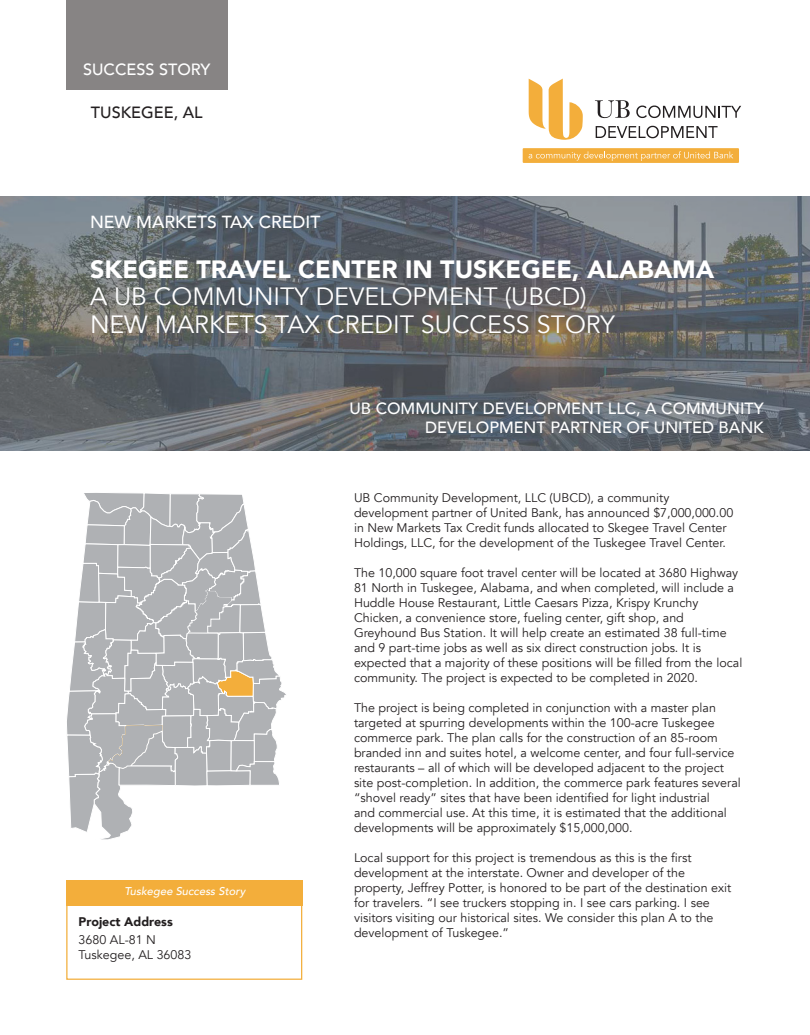
<style>
.page{position:relative;width:810px;height:1035px;background:#fff}
.page>*{position:absolute;margin:0;border:0;box-sizing:border-box;transform-origin:0 0}
.t1{font:25px "Avenir";color:#fff}
.t2{font:900 25px "Avenir";color:#fff}
.t3{font:500 17.5px "Avenir";color:#fff}
.t4{font:500 16.25px "Avenir";color:#fff}
.t5{font:500 16.25px "Avenir";color:#231f20}
.t6{font:12.5px/15px "Avenir";color:#231f20}
.t7{font:900 12.5px "Avenir";color:#231f20}
.t8{font:italic 500 11.25px "Avenir";color:#fff}
</style>
<div class="page">
<img style="left:0;top:196px;width:810px;height:254px">
<svg style="left:67px;top:493px;width:219px;height:347px"></svg>
<div style="left:66px;top:881px;width:236px;height:99px;border:1px solid #f3ae3b"></div>
<div style="left:66px;top:881px;width:236px;height:25px;background:#f3ae3b"></div>
<div style="left:523px;top:148px;width:216px;height:15px;background:#f3ae3b"></div>
<svg style="left:529px;top:79px;width:54px;height:61px"></svg>
<svg style="left:595px;top:100px;width:35px;height:18px"></svg>
<svg style="left:636px;top:106px;width:105px;height:12px"></svg>
<svg style="left:596px;top:126px;width:122px;height:12px"></svg>
<svg style="left:529px;top:151px;width:204px;height:10px"></svg>
<div style="left:66px;top:0;width:161px;height:90px;background:#878484"></div>
<p class="t4" style="left:83px;top:56px;width:129px">SUCCESS STORY</p>
<p class="t5" style="left:91px;top:98px;width:113px">TUSKEGEE, AL</p>
<p class="t3" style="left:90px;top:207px;width:232px">NEW MARKETS TAX CREDIT</p>
<p class="t2" style="left:90px;top:248px;width:626px">SKEGEE TRAVEL CENTER IN TUSKEGEE, ALABAMA</p>
<p class="t1" style="left:90px;top:282px;width:498px">A UB COMMUNITY DEVELOPMENT (UBCD)</p>
<p class="t1" style="left:90px;top:309px;width:526px">NEW MARKETS TAX CREDIT SUCCESS STORY</p>
<p class="t8" style="left:125px;top:885px;width:122px">Tuskegee Success Story</p>
<p class="t7" style="left:79px;top:911px;width:96px">Project Address</p>
<p class="t6" style="left:79px;top:932px;width:79px">3680 AL-81 N</p>
<p class="t6" style="left:79px;top:947px;width:114px">Tuskegee, AL 36083</p>
<p class="t4" style="left:349px;top:394px;width:416px">UB COMMUNITY DEVELOPMENT LLC, A COMMUNITY</p>
<p class="t4" style="left:425px;top:413px;width:340px">DEVELOPMENT PARTNER OF UNITED BANK</p>
<p class="t6" style="left:354px;top:490px;width:381px">UB Community Development, LLC (UBCD), a community development partner of United Bank, has announced $7,000,000.00 in New Markets Tax Credit funds allocated to Skegee Travel Center Holdings, LLC, for the development of the Tuskegee Travel Center.</p>
<p class="t6" style="left:354px;top:565px;width:386px">The 10,000 square foot travel center will be located at 3680 Highway<br>81 North in Tuskegee, Alabama, and when completed, will include a<br>Huddle House Restaurant, Little Caesars Pizza, Krispy Krunchy</p>
<p class="t6" style="left:354px;top:610px;width:390px">Chicken, a convenience store, fueling center, gift shop, and Greyhound Bus Station. It will help create an estimated 38 full-time and 9 part-time jobs as well as six direct construction jobs. It is expected that a majority of these positions will be filled from the local community. The project is expected to be completed in 2020.</p>
<p class="t6" style="left:354px;top:700px;width:365px">The project is being completed in conjunction with a master plan targeted at spurring developments within the 100-acre Tuskegee commerce park. The plan calls for the construction of an 85-room</p>
<p class="t6" style="left:354px;top:745px;width:388px">branded inn and suites hotel, a welcome center, and four full-service restaurants – all of which will be developed adjacent to the project site post-completion. In addition, the commerce park features several</p>
<p class="t6" style="left:354px;top:790px;width:374px">“shovel ready” sites that have been identified for light industrial and commercial use. At this time, it is estimated that the additional developments will be approximately $15,000,000.</p>
<p class="t6" style="left:354px;top:850px;width:379px">Local support for this project is tremendous as this is the first development at the interstate. Owner and developer of the property, Jeffrey Potter, is honored to be part of the destination exit for travelers. “I see truckers stopping in. I see cars parking. I see visitors visiting our historical sites. We consider this plan A to the development of Tuskegee.”</p>
</div>
